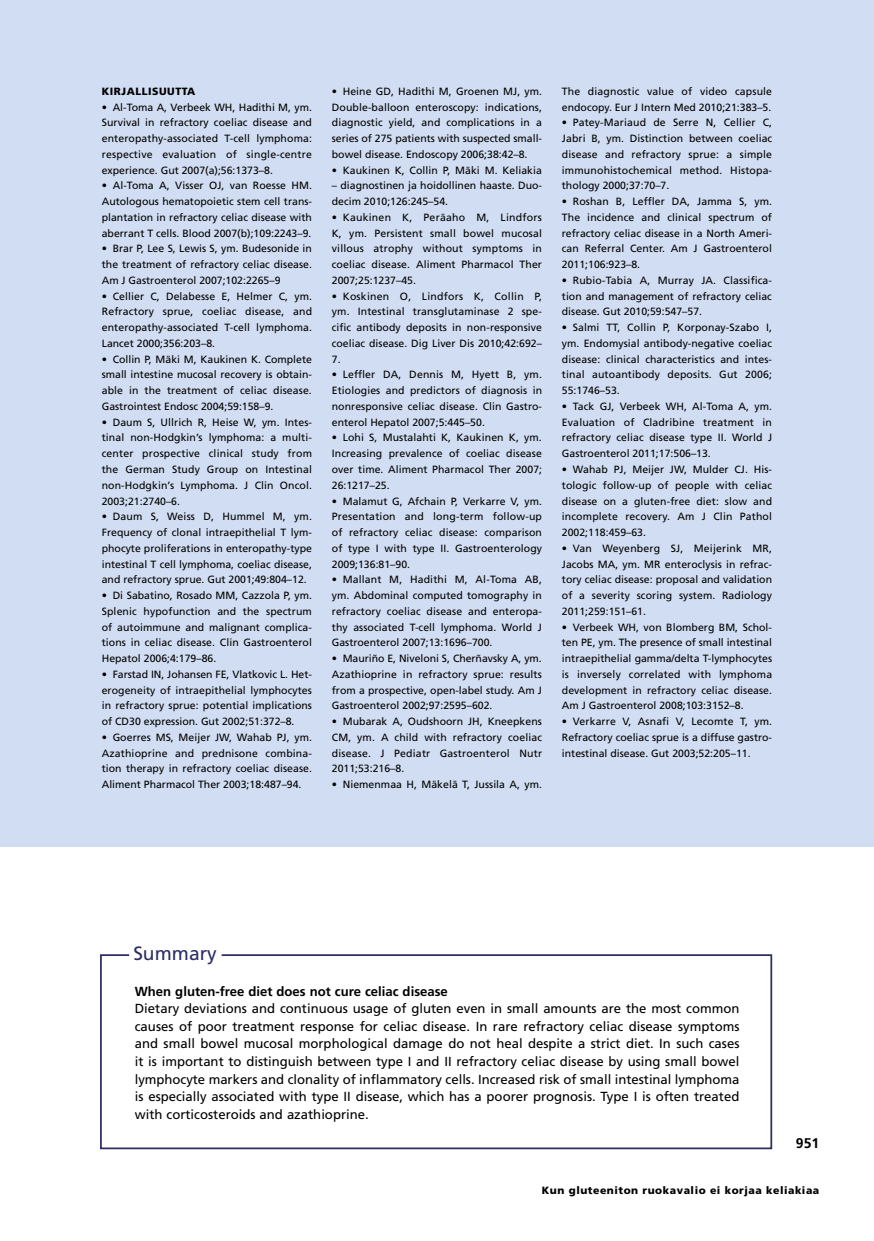
<style>
.page{position:relative;width:874px;height:1241px;background:#fff}
.page>*{position:absolute;margin:0;border:0;box-sizing:border-box;transform-origin:0 0}
.t1{font:19.25px "Frutiger LT Std";color:#2c2e66}
.t2{font:700 14px "Frutiger LT Std";color:#000}
.t3{font:13.12px/17.5px "Frutiger LT Std";color:#000;text-align:justify}
.t4{font:700 13.12px "Frutiger LT Std";color:#000}
.t5{font:10.5px/15.8px "Frutiger LT Std";color:#000;text-align:justify}
.t6{font:900 10.5px "Frutiger LT Std";letter-spacing:.05em;color:#000}
</style>
<div class="page">
<div style="left:0;top:0;width:873px;height:846px;background:#d1ddf2"></div>
<svg style="left:100px;top:954px;width:672px;height:195px"></svg>
<p class="t6" style="left:102px;top:85px;width:33px">KIRJALL</p>
<p class="t6" style="left:148px;top:85px;width:49px">ISUUTTA</p>
<p class="t5" style="left:102px;top:99px;width:212px">• Al-Toma A, Verbeek WH, Hadithi M, ym.<br>Survival in refractory coeliac disease and enteropathy-associated T-cell lymphoma: respective evaluation of single-centre experience. Gut 2007(a);56:1373–8.</p>
<p class="t5" style="left:102px;top:178px;width:212px">• Al-Toma A, Visser OJ, van Roesse HM.<br>Autologous hematopoietic stem cell trans&shy;plantation in refractory celiac disease with aberrant T cells. Blood 2007(b);109:2243–9.</p>
<p class="t5" style="left:102px;top:241px;width:211px">• Brar P, Lee S, Lewis S, ym. Budesonide in the treatment of refractory celiac disease.<br>Am J Gastroenterol 2007;102:2265–9</p>
<p class="t5" style="left:102px;top:288px;width:212px">• Cellier C, Delabesse E, Helmer C, ym.<br>Refractory sprue, coeliac disease, and enteropathy-associated T-cell lymphoma.<br>Lancet 2000;356:203–8.</p>
<p class="t5" style="left:102px;top:351px;width:212px">• Collin P, Mäki M, Kaukinen K. Complete small intestine mucosal recovery is obtain&shy;able in the treatment of celiac disease.<br>Gastrointest Endosc 2004;59:158–9.</p>
<p class="t5" style="left:102px;top:414px;width:212px">• Daum S, Ullrich R, Heise W, ym. Intes&shy;tinal non-Hodgkin’s lymphoma: a multi&shy;center prospective clinical study from the German Study Group on Intestinal non-Hodgkin’s Lymphoma. J Clin Oncol.<br>2003;21:2740–6.</p>
<p class="t5" style="left:102px;top:508px;width:212px">• Daum S, Weiss D, Hummel M, ym.<br>Frequency of clonal intraepithelial T lym&shy;phocyte proliferations in enteropathy-type intestinal T cell lymphoma, coeliac disease, and refractory sprue. Gut 2001;49:804–12.</p>
<p class="t5" style="left:102px;top:587px;width:212px">• Di Sabatino, Rosado MM, Cazzola P, ym.<br>Splenic hypofunction and the spectrum of autoimmune and malignant complica&shy;tions in celiac disease. Clin Gastroenterol Hepatol 2006;4:179–86.</p>
<p class="t5" style="left:102px;top:666px;width:212px">• Farstad IN, Johansen FE, Vlatkovic L. Het&shy;erogeneity of intraepithelial lymphocytes in refractory sprue: potential implications of CD30 expression. Gut 2002;51:372–8.</p>
<p class="t5" style="left:102px;top:729px;width:212px">• Goerres MS, Meijer JW, Wahab PJ, ym.<br>Azathioprine and prednisone combina&shy;tion therapy in refractory coeliac disease.<br>Aliment Pharmacol Ther 2003;18:487–94.</p>
<p class="t5" style="left:332px;top:83px;width:212px">• Heine GD, Hadithi M, Groenen MJ, ym.<br>Double-balloon enteroscopy: indications, diagnostic yield, and complications in a series of 275 patients with suspected small&shy;bowel disease. Endoscopy 2006;38:42–8.</p>
<p class="t5" style="left:332px;top:162px;width:211px">• Kaukinen K, Collin P, Mäki M. Keliakia</p>
<p class="t5" style="left:332px;top:178px;width:212px">– diagnostinen ja hoidollinen haaste. Duo&shy;decim 2010;126:245–54.</p>
<p class="t5" style="left:332px;top:209px;width:211px">• Kaukinen K, Peräaho M, Lindfors K, ym. Persistent small bowel mucosal villous atrophy without symptoms in coeliac disease. Aliment Pharmacol Ther 2007;25:1237–45.</p>
<p class="t5" style="left:331px;top:288px;width:212px">• Koskinen O, Lindfors K, Collin P, ym. Intestinal transglutaminase 2 spe&shy;cific antibody deposits in non-responsive coeliac disease. Dig Liver Dis 2010;42:692– 7.</p>
<p class="t5" style="left:331px;top:367px;width:212px">• Leffler DA, Dennis M, Hyett B, ym.<br>Etiologies and predictors of diagnosis in nonresponsive celiac disease. Clin Gastro&shy;enterol Hepatol 2007;5:445–50.</p>
<p class="t5" style="left:331px;top:430px;width:212px">• Lohi S, Mustalahti K, Kaukinen K, ym.<br>Increasing prevalence of coeliac disease over time. Aliment Pharmacol Ther 2007; 26:1217–25.</p>
<p class="t5" style="left:331px;top:493px;width:212px">• Malamut G, Afchain P, Verkarre V, ym.<br>Presentation and long-term follow-up of refractory celiac disease: comparison of type I with type II. Gastroenterology 2009;136:81–90.</p>
<p class="t5" style="left:331px;top:571px;width:212px">• Mallant M, Hadithi M, Al-Toma AB, ym. Abdominal computed tomography in refractory coeliac disease and enteropa&shy;thy associated T-cell lymphoma. World J Gastroenterol 2007;13:1696–700.</p>
<p class="t5" style="left:331px;top:650px;width:211px">• Mauriño E, Niveloni S, Cherñavsky A, ym.<br>Azathioprine in refractory sprue: results from a prospective, open-label study. Am J Gastroenterol 2002;97:2595–602.</p>
<p class="t5" style="left:331px;top:713px;width:212px">• Mubarak A, Oudshoorn JH, Kneepkens CM, ym. A child with refractory coeliac disease. J Pediatr Gastroenterol Nutr 2011;53:216–8.</p>
<p class="t5" style="left:331px;top:776px;width:212px">• Niemenmaa H, Mäkelä T, Jussila A, ym.</p>
<p class="t5" style="left:561px;top:83px;width:212px">The diagnostic value of video capsule endocopy. Eur J Intern Med 2010;21:383–5.</p>
<p class="t5" style="left:561px;top:115px;width:212px">• Patey-Mariaud de Serre N, Cellier C, Jabri B, ym. Distinction between coeliac disease and refractory sprue: a simple immunohistochemical method. Histopa&shy;thology 2000;37:70–7.</p>
<p class="t5" style="left:561px;top:193px;width:211px">• Roshan B, Leffler DA, Jamma S, ym.<br>The incidence and clinical spectrum of refractory celiac disease in a North Ameri&shy;can Referral Center. Am J Gastroenterol 2011;106:923–8.</p>
<p class="t5" style="left:561px;top:272px;width:212px">• Rubio-Tabia A, Murray JA. Classifica&shy;tion and management of refractory celiac disease. Gut 2010;59:547–57.</p>
<p class="t5" style="left:561px;top:319px;width:212px">• Salmi TT, Collin P, Korponay-Szabo I, ym. Endomysial antibody-negative coeliac disease: clinical characteristics and intes&shy;tinal autoantibody deposits. Gut 2006; 55:1746–53.</p>
<p class="t5" style="left:561px;top:398px;width:211px">• Tack GJ, Verbeek WH, Al-Toma A, ym.<br>Evaluation of Cladribine treatment in refractory celiac disease type II. World J Gastroenterol 2011;17:506–13.</p>
<p class="t5" style="left:561px;top:461px;width:212px">• Wahab PJ, Meijer JW, Mulder CJ. His&shy;tologic follow-up of people with celiac disease on a gluten-free diet: slow and incomplete recovery. Am J Clin Pathol 2002;118:459–63.</p>
<p class="t5" style="left:561px;top:540px;width:211px">• Van Weyenberg SJ, Meijerink MR, Jacobs MA, ym. MR enteroclysis in refrac&shy;tory celiac disease: proposal and validation of a severity scoring system. Radiology 2011;259:151–61.</p>
<p class="t5" style="left:561px;top:619px;width:212px">• Verbeek WH, von Blomberg BM, Schol&shy;ten PE, ym. The presence of small intestinal intraepithelial gamma/delta T-lymphocytes is inversely correlated with lymphoma development in refractory celiac disease.<br>Am J Gastroenterol 2008;103:3152–8.</p>
<p class="t5" style="left:561px;top:713px;width:212px">• Verkarre V, Asnafi V, Lecomte T, ym.<br>Refractory coeliac sprue is a diffuse gastro&shy;intestinal disease. Gut 2003;52:205–11.</p>
<h1 class="t1" style="left:133px;top:941px;width:85px">Summary</h1>
<p class="t4" style="left:135px;top:983px;width:314px">When gluten-free diet does not cure celiac disease</p>
<p class="t3" style="left:135px;top:1000px;width:606px">Dietary deviations and continuous usage of gluten even in small amounts are the most common causes of poor treatment response for celiac disease. In rare refractory celiac disease symptoms and small bowel mucosal morphological damage do not heal despite a strict diet. In such cases it is important to distinguish between type I and II refractory celiac disease by using small bowel lymphocyte markers and clonality of inflammatory cells. Increased risk of small intestinal lymphoma is especially associated with type II disease, which has a poorer prognosis. Type I is often treated with corticosteroids and azathioprine.</p>
<h2 class="t2" style="left:795px;top:1134px;width:25px">951</h2>
<p class="t6" style="left:541px;top:1183px;width:279px">Kun gluteeniton ruokavalio ei korjaa keliakiaa</p>
</div>
